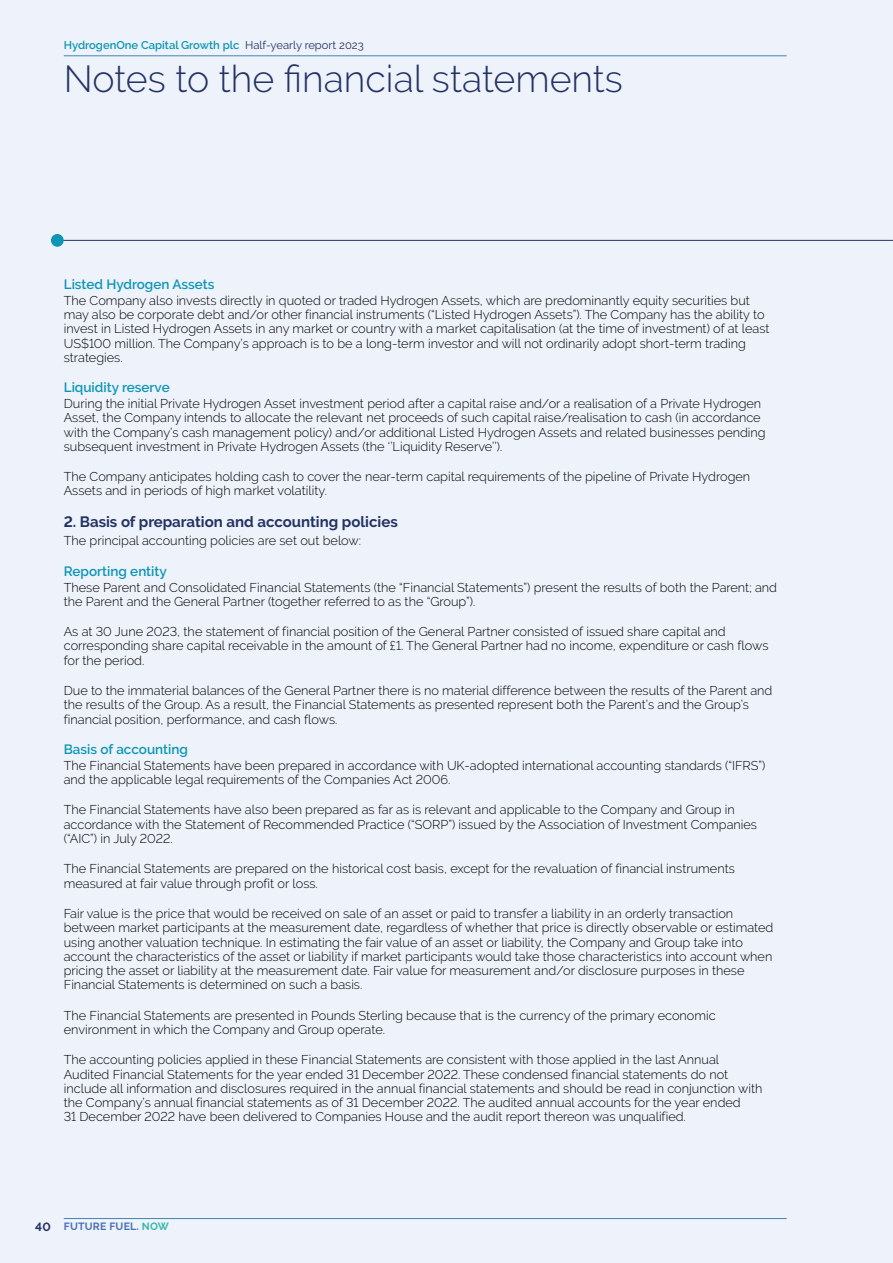
<style>
.page{position:relative;width:893px;height:1263px;background:#eef2fa}
.page>*{position:absolute;margin:0;border:0;box-sizing:border-box;transform-origin:0 0}
.t1{font:300 37.5px "Raleway";color:#233363}
.t2{font:700 15px "Raleway";color:#233363}
.t3{font:600 13.5px "Raleway";color:#0b96b5}
.t4{font:300 12.75px/14.2px "Raleway";color:#000}
.t5{font:600 11.25px "Raleway";color:#0b96b5}
.t6{font:700 10.5px "Raleway";letter-spacing:.02em;color:#4a72b8}
.s1{font-weight:400;color:#233363}
.s2{font-size:12px;color:#233363}
.s3{color:#37b7af}
</style>
<div class="page">
<hr style="left:64px;top:56px;width:723px;height:1px;background:#4186b2">
<hr style="left:64px;top:1218px;width:723px;height:1px;background:#4186b2">
<hr style="left:60px;top:240px;width:833px;height:1px;background:#233363">
<div style="left:51px;top:234px;width:13px;height:13px;background:#0b96b5;border-radius:50%"></div>
<p class="t5" style="left:64px;top:38px;width:302px">HydrogenOne Capital Growth plc <span class="s1">Half-yearly report 2023</span></p>
<h1 class="t1" style="left:64px;top:56px;width:561px">Notes to the financial statements</h1>
<p class="t3" style="left:64px;top:277px;width:152px">Listed Hydrogen Assets</p>
<p class="t4" style="left:64px;top:293px;width:707px">The Company also invests directly in quoted or traded Hydrogen Assets, which are predominantly equity securities but may also be corporate debt and/or other financial instruments (“Listed Hydrogen Assets”). The Company has the ability to invest in Listed Hydrogen Assets in any market or country with a market capitalisation (at the time of investment) of at least US$100 million. The Company’s approach is to be a long-term investor and will not ordinarily adopt short-term trading strategies.</p>
<p class="t3" style="left:64px;top:380px;width:107px">Liquidity reserve</p>
<p class="t4" style="left:64px;top:396px;width:703px">During the initial Private Hydrogen Asset investment period after a capital raise and/or a realisation of a Private Hydrogen Asset, the Company intends to allocate the relevant net proceeds of such capital raise/realisation to cash (in accordance with the Company’s cash management policy) and/or additional Listed Hydrogen Assets and related businesses pending subsequent investment in Private Hydrogen Assets (the ‘’Liquidity Reserve’’).</p>
<p class="t4" style="left:64px;top:469px;width:688px">The Company anticipates holding cash to cover the near-term capital requirements of the pipeline of Private Hydrogen<br>Assets and in periods of high market volatility.</p>
<p class="t2" style="left:64px;top:513px;width:335px">2. Basis of preparation and accounting policies</p>
<p class="t4" style="left:64px;top:534px;width:299px">The principal accounting policies are set out below:</p>
<p class="t3" style="left:64px;top:563px;width:105px">Reporting entity</p>
<p class="t4" style="left:64px;top:580px;width:715px">These Parent and Consolidated Financial Statements (the “Financial Statements”) present the results of both the Parent; and the Parent and the General Partner (together referred to as the “Group”).</p>
<p class="t4" style="left:64px;top:624px;width:706px">As at 30 June 2023, the statement of financial position of the General Partner consisted of issued share capital and corresponding share capital receivable in the amount of £1. The General Partner had no income, expenditure or cash flows for the period.</p>
<p class="t4" style="left:64px;top:683px;width:710px">Due to the immaterial balances of the General Partner there is no material difference between the results of the Parent and the results of the Group. As a result, the Financial Statements as presented represent both the Parent’s and the Group’s financial position, performance, and cash flows.</p>
<p class="t3" style="left:64px;top:741px;width:126px">Basis of accounting</p>
<p class="t4" style="left:64px;top:758px;width:703px">The Financial Statements have been prepared in accordance with UK-adopted international accounting standards (“IFRS”) and the applicable legal requirements of the Companies Act 2006.</p>
<p class="t4" style="left:64px;top:803px;width:695px">The Financial Statements have also been prepared as far as is relevant and applicable to the Company and Group in accordance with the Statement of Recommended Practice (“SORP”) issued by the Association of Investment Companies (“AIC”) in July 2022.</p>
<p class="t4" style="left:64px;top:862px;width:673px">The Financial Statements are prepared on the historical cost basis, except for the revaluation of financial instruments measured at fair value through profit or loss.</p>
<p class="t4" style="left:64px;top:906px;width:711px">Fair value is the price that would be received on sale of an asset or paid to transfer a liability in an orderly transaction between market participants at the measurement date, regardless of whether that price is directly observable or estimated using another valuation technique. In estimating the fair value of an asset or liability, the Company and Group take into account the characteristics of the asset or liability if market participants would take those characteristics into account when pricing the asset or liability at the measurement date. Fair value for measurement and/or disclosure purposes in these Financial Statements is determined on such a basis.</p>
<p class="t4" style="left:64px;top:1008px;width:653px">The Financial Statements are presented in Pounds Sterling because that is the currency of the primary economic environment in which the Company and Group operate.</p>
<p class="t4" style="left:64px;top:1053px;width:700px">The accounting policies applied in these Financial Statements are consistent with those applied in the last Annual Audited Financial Statements for the year ended 31 December 2022. These condensed financial statements do not include all information and disclosures required in the annual financial statements and should be read in conjunction with the Company’s annual financial statements as of 31 December 2022. The audited annual accounts for the year ended<br>31 December 2022 have been delivered to Companies House and the audit report thereon was unqualified.</p>
<p class="t6" style="left:35px;top:1220px;width:135px"><span class="s2">40</span> FUTURE FUEL. <span class="s3">NOW</span></p>
</div>
